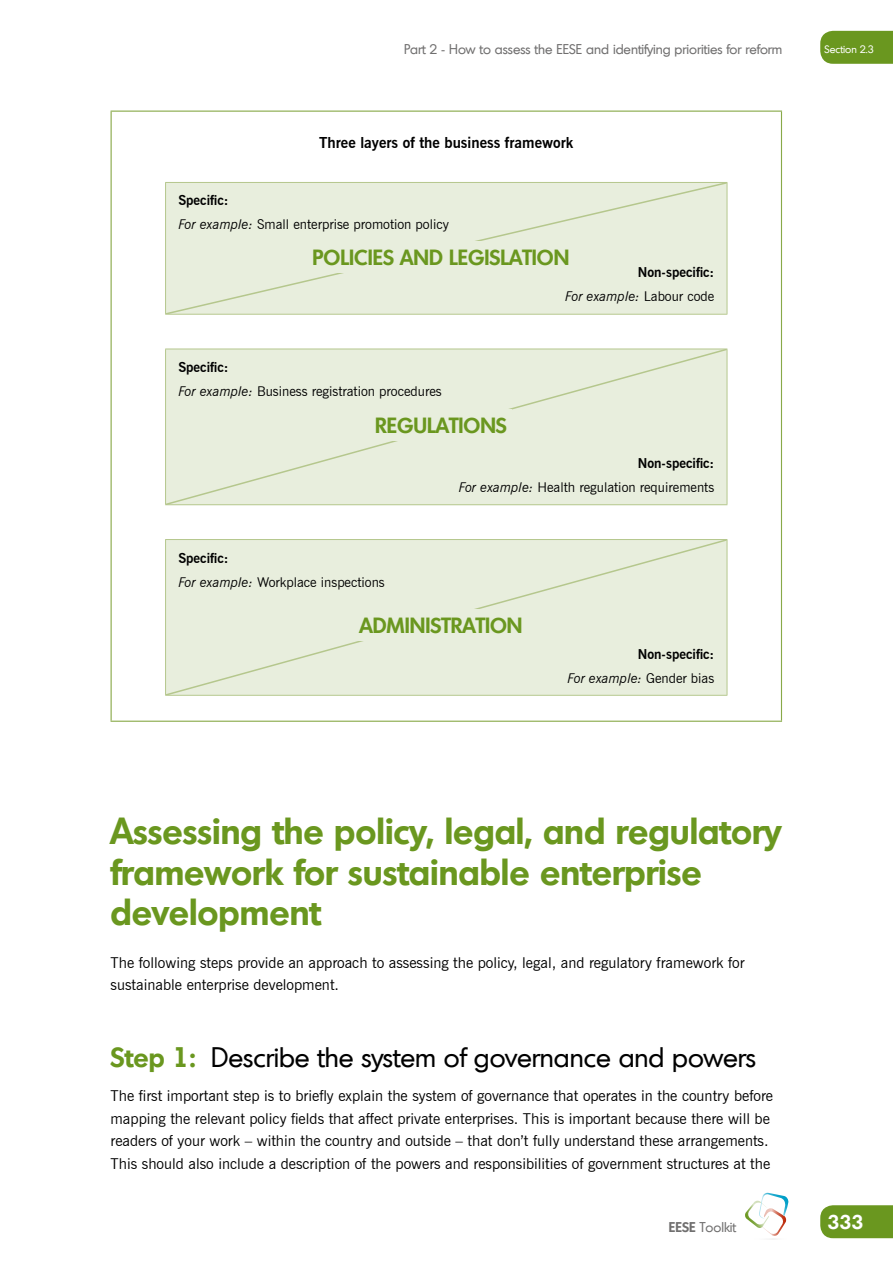
<style>
.page{position:relative;width:893px;height:1263px;background:#fff}
.page>*{position:absolute;margin:0;border:0;box-sizing:border-box;transform-origin:0 0}
.t1{font:600 36px/40.5px "Montreal";color:#6a971f}
.t2{font:27px "Montreal";color:#000}
.t3{font:600 21px "Montreal";color:#6a971f}
.t4{font:600 19.5px "Montreal";color:#fff}
.t5{font:15px/22.5px "News Gothic BT";color:#000}
.t6{font:700 15px "News Gothic BT";color:#000}
.t7{font:13.5px/24px "News Gothic BT";color:#000}
.t8{font:13.5px "Montreal";color:#706f6f}
.t9{font:700 13.5px/24px "News Gothic BT";color:#000;text-align:right}
.t10{font:10.5px "Montreal";color:#fff}
.s1{font-weight:700}
.s2{font-style:italic}
.s3{font-weight:400;font-style:italic}
.s4{font-weight:400}
.s5{font-weight:600;color:#6a971f}
.s6{font-weight:600}
</style>
<div class="page">
<div style="left:820px;top:1205px;width:73px;height:33px;background:#6a971f"></div>
<div style="left:820px;top:31px;width:73px;height:33px;background:#6a971f"></div>
<svg style="left:745px;top:1193px;width:43px;height:43px"></svg>
<hr style="left:111px;top:111px;width:671px;height:1px;background:#88a948">
<hr style="left:111px;top:112px;width:1px;height:609px;background:#88a948">
<hr style="left:781px;top:112px;width:1px;height:609px;background:#88a948">
<hr style="left:111px;top:721px;width:671px;height:1px;background:#88a948">
<hr style="left:165px;top:182px;width:562px;height:1px;background:#b5c78d">
<hr style="left:165px;top:183px;width:1px;height:131px;background:#b5c78d">
<hr style="left:727px;top:183px;width:1px;height:131px;background:#b5c78d">
<hr style="left:165px;top:314px;width:562px;height:1px;background:#b5c78d">
<div style="left:166px;top:183px;width:561px;height:131px;background:#e8eedd"></div>
<hr style="left:165px;top:349px;width:1px;height:155px;background:#b5c78d">
<hr style="left:727px;top:349px;width:1px;height:155px;background:#b5c78d">
<hr style="left:165px;top:504px;width:562px;height:1px;background:#b5c78d">
<div style="left:166px;top:349px;width:561px;height:155px;background:#e8eedd"></div>
<hr style="left:165px;top:539px;width:562px;height:1px;background:#b5c78d">
<hr style="left:165px;top:540px;width:1px;height:155px;background:#b5c78d">
<hr style="left:727px;top:540px;width:1px;height:155px;background:#b5c78d">
<hr style="left:165px;top:695px;width:562px;height:1px;background:#b5c78d">
<div style="left:166px;top:540px;width:561px;height:155px;background:#e8eedd"></div>
<div style="left:308px;top:242px;width:266px;height:31px;background:#e8eedd"></div>
<div style="left:371px;top:410px;width:140px;height:31px;background:#e8eedd"></div>
<div style="left:355px;top:610px;width:172px;height:31px;background:#e8eedd"></div>
<p class="t8" style="left:404px;top:40px;width:380px">Part 2 - How to assess the EESE and identifying priorities for reform</p>
<p class="t10" style="left:824px;top:42px;width:51px">Section 2.3</p>
<p class="t6" style="left:319px;top:134px;width:256px">Three layers of the business framework</p>
<p class="t7" style="left:178px;top:189px;width:272px"><span class="s1">Specific:<br></span><span class="s2">For example:</span> Small enterprise promotion policy</p>
<h3 class="t3" style="left:313px;top:244px;width:258px">POLICIES AND LEGISLATION</h3>
<p class="t9" style="left:565px;top:261px;width:151px">Non-specific:<br><span class="s3">For example:</span> <span class="s4">Labour code</span></p>
<p class="t7" style="left:178px;top:355px;width:265px"><span class="s1">Specific:<br></span><span class="s2">For example:</span> Business registration procedures</p>
<h3 class="t3" style="left:375px;top:412px;width:133px">REGULATIONS</h3>
<p class="t7" style="left:178px;top:546px;width:208px"><span class="s1">Specific:<br></span><span class="s2">For example:</span> Workplace inspections</p>
<p class="t7" style="left:459px;top:451px;width:257px;text-align:right"><span class="s1">Non-specific:<br></span><span class="s2">For example:</span> Health regulation requirements</p>
<h3 class="t3" style="left:359px;top:612px;width:165px">ADMINISTRATION</h3>
<p class="t9" style="left:567px;top:642px;width:148px">Non-specific:<br><span class="s3">For example:</span> <span class="s4">Gender bias</span></p>
<h1 class="t1" style="left:111px;top:810px;width:672px">Assessing the policy, legal, and regulatory framework for sustainable enterprise development</h1>
<p class="t5" style="left:111px;top:951px;width:636px">The following steps provide an approach to assessing the policy, legal, and regulatory framework for sustainable enterprise development.</p>
<h2 class="t2" style="left:111px;top:1040px;width:647px"><span class="s5">Step 1:</span> Describe the system of governance and powers</h2>
<p class="t5" style="left:111px;top:1085px;width:664px">The first important step is to briefly explain the system of governance that operates in the country before mapping the relevant policy fields that affect private enterprises. This is important because there will be readers of your work – within the country and outside – that don’t fully understand these arrangements.<br>This should also include a description of the powers and responsibilities of government structures at the</p>
<p class="t8" style="left:669px;top:1218px;width:69px"><span class="s6">EESE</span> Toolkit</p>
<h3 class="t4" style="left:827px;top:1209px;width:38px">333</h3>
</div>
